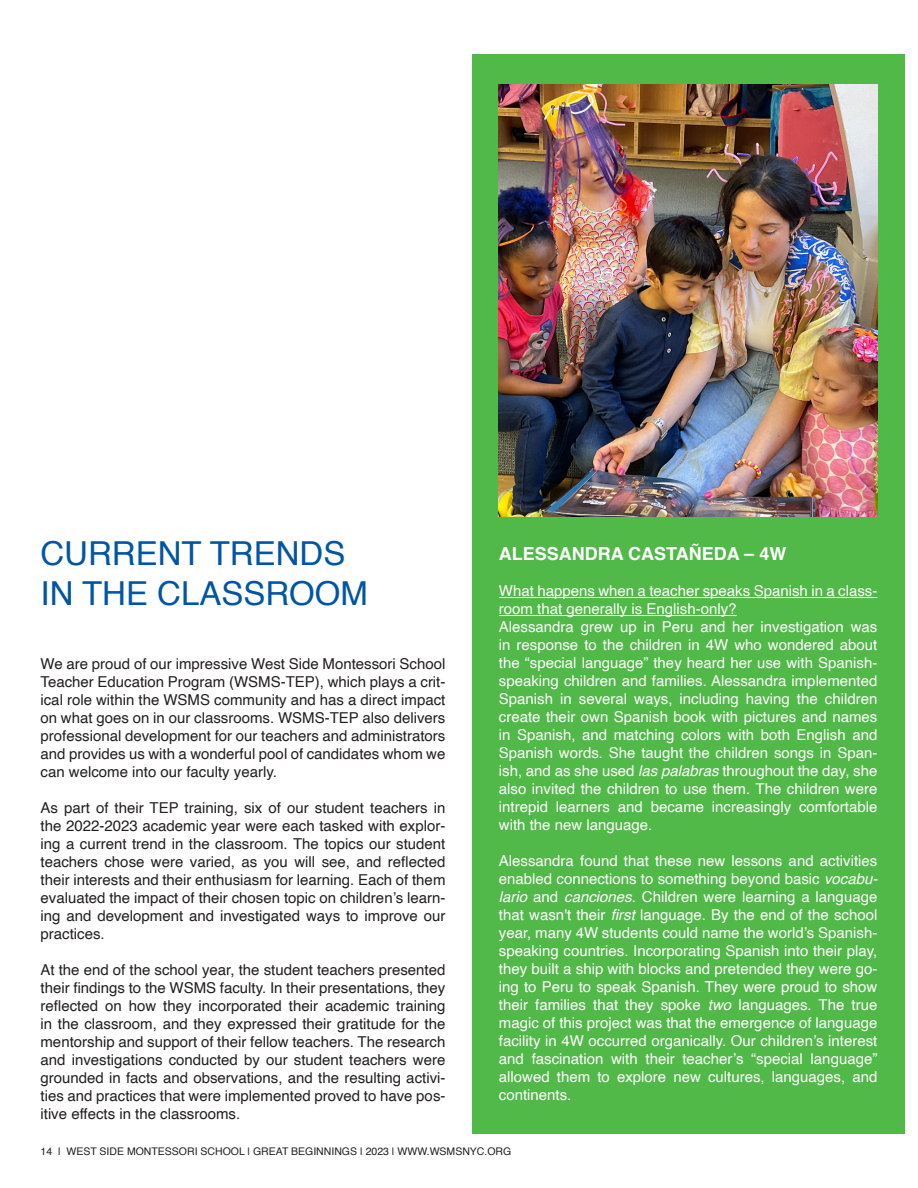
<style>
.page{position:relative;width:918px;height:1188px;background:#fff}
.page>*{position:absolute;margin:0;border:0;box-sizing:border-box;transform-origin:0 0}
.t1{font:33px "Helvetica";color:#0155a5}
.t2{font:700 18px "Helvetica";color:#fff}
.t3{font:15px/18px "Helvetica";color:#fff;text-align:justify}
.t4{font:15px/18px "Helvetica";color:#231f20;text-align:justify}
.t5{font:10.5px "Helvetica";color:#231f20}
.s1{font-style:italic}
</style>
<div class="page">
<div style="left:472px;top:54px;width:433px;height:1080px;background:#51b948"></div>
<hr style="left:499px;top:597px;width:378px;height:1px;background:#fff">
<hr style="left:499px;top:615px;width:238px;height:1px;background:#fff">
<img style="left:499px;top:84px;width:379px;height:433px">
<p class="t1" style="left:40px;top:528px;width:306px">CURRENT TRENDS</p>
<p class="t1" style="left:40px;top:568px;width:329px">IN THE CLASSROOM</p>
<p class="t4" style="left:40px;top:655px;width:406px">We are proud of our impressive West Side Montessori School Teacher Education Program (WSMS-TEP), which plays a crit&shy;ical role within the WSMS community and has a direct impact on what goes on in our classrooms. WSMS-TEP also delivers professional development for our teachers and administrators and provides us with a wonderful pool of candidates whom we can welcome into our faculty yearly.</p>
<p class="t4" style="left:40px;top:799px;width:406px">As part of their TEP training, six of our student teachers in the 2022-2023 academic year were each tasked with explor&shy;ing a current trend in the classroom. The topics our student teachers chose were varied, as you will see, and reflected their interests and their enthusiasm for learning. Each of them evaluated the impact of their chosen topic on children’s learn&shy;ing and development and investigated ways to improve our practices.</p>
<p class="t4" style="left:40px;top:961px;width:406px">At the end of the school year, the student teachers presented their findings to the WSMS faculty. In their presentations, they reflected on how they incorporated their academic training in the classroom, and they expressed their gratitude for the mentorship and support of their fellow teachers. The research and investigations conducted by our student teachers were grounded in facts and observations, and the resulting activi&shy;ties and practices that were implemented proved to have pos&shy;itive effects in the classrooms.</p>
<p class="t2" style="left:499px;top:540px;width:289px">ALESSANDRA CASTAÑEDA – 4W</p>
<p class="t3" style="left:499px;top:583px;width:380px">What happens when a teacher speaks Spanish in a class&shy;room that generally is English-only?</p>
<p class="t3" style="left:499px;top:619px;width:380px">Alessandra grew up in Peru and her investigation was in response to the children in 4W who wondered about the “special language” they heard her use with Spanish&shy;speaking children and families. Alessandra implemented Spanish in several ways, including having the children create their own Spanish book with pictures and names in Spanish, and matching colors with both English and Spanish words. She taught the children songs in Span&shy;ish, and as she used <span class="s1">las palabras</span> throughout the day, she also invited the children to use them. The children were intrepid learners and became increasingly comfortable with the new language.</p>
<p class="t3" style="left:499px;top:853px;width:380px">Alessandra found that these new lessons and activities enabled connections to something beyond basic <span class="s1">vocabu&shy;lario</span> and <span class="s1">canciones</span>. Children were learning a language that wasn't their <span class="s1">first</span> language. By the end of the school year, many 4W students could name the world’s Spanish&shy;speaking countries. Incorporating Spanish into their play, they built a ship with blocks and pretended they were go&shy;ing to Peru to speak Spanish. They were proud to show their families that they spoke <span class="s1">two</span> languages. The true magic of this project was that the emergence of language facility in 4W occurred organically. Our children’s interest and fascination with their teacher’s “special language” allowed them to explore new cultures, languages, and continents.</p>
<p class="t5" style="left:40px;top:1144px;width:472px">14 | WEST SIDE MONTESSORI SCHOOL | GREAT BEGINNINGS | 2023 | WWW.WSMSNYC.ORG</p>
</div>
